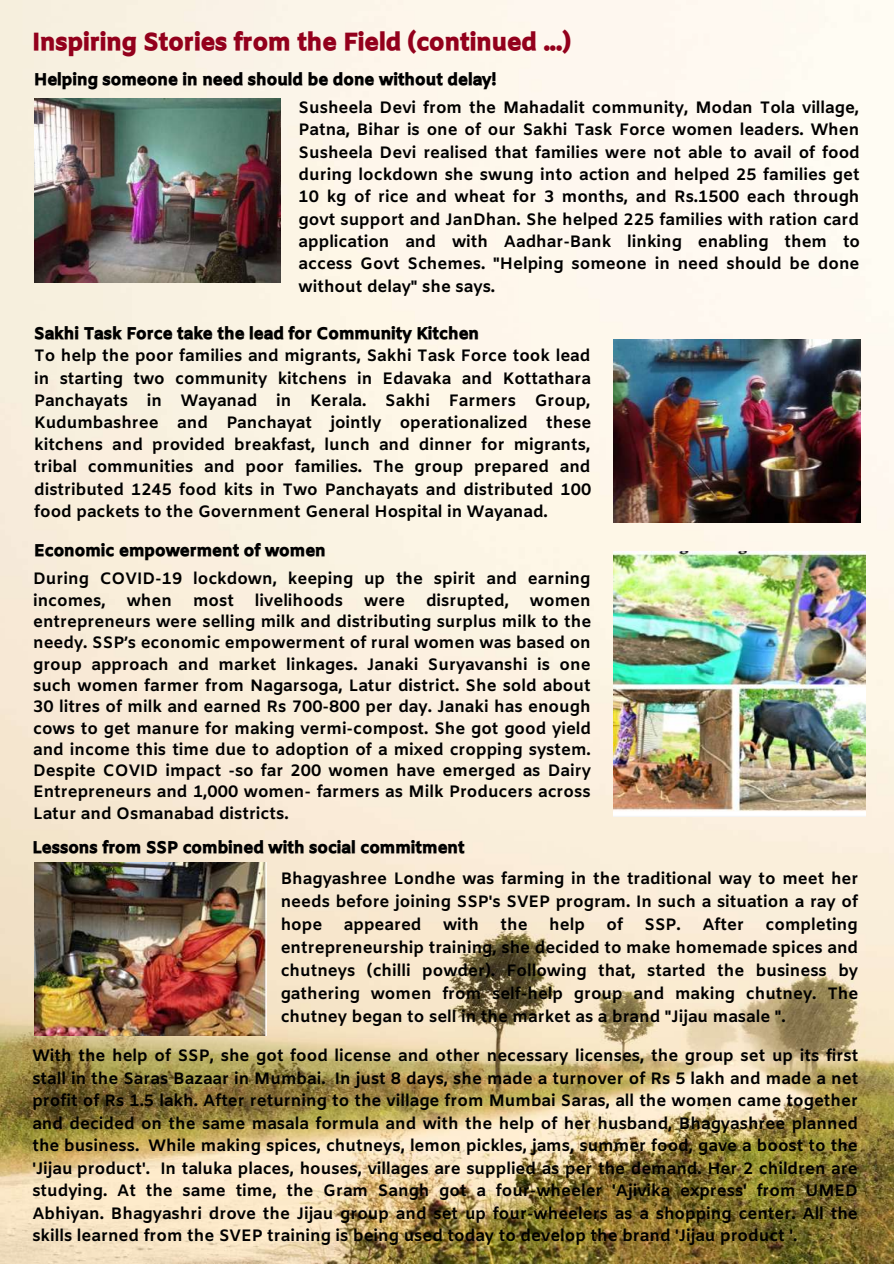
<style>
.page{position:relative;width:894px;height:1264px;background:#fff}
.page>*{position:absolute;margin:0;border:0;box-sizing:border-box;transform-origin:0 0}
.t1{font:24px "CA Generated";color:#93001c}
.t2{font:700 16.5px/21.3px "Amiko";color:#000;text-align:justify}
.t3{font:16.5px "CA Generated";color:#000}
</style>
<div class="page">
<img style="left:0;top:0;width:893px;height:1263px">
<img style="left:34px;top:99px;width:247px;height:183px">
<img style="left:613px;top:339px;width:247px;height:183px">
<img style="left:34px;top:862px;width:233px;height:173px">
<img style="left:613px;top:552px;width:252px;height:264px">
<h1 class="t1" style="left:33px;top:28px;width:539px">Inspiring Stories from the Field (continued ...)</h1>
<p class="t3" style="left:34px;top:69px;width:464px">Helping someone in need should be done without delay!</p>
<p class="t2" style="left:298px;top:97px;width:563px;line-height:22.4px">Susheela Devi from the Mahadalit community, Modan Tola village, Patna, Bihar is one of our Sakhi Task Force women leaders. When Susheela Devi realised that families were not able to avail of food during lockdown she swung into action and helped 25 families get 10 kg of rice and wheat for 3 months, and Rs.1500 each through govt support and JanDhan. She helped 225 families with ration card application and with Aadhar-Bank linking enabling them to access Govt Schemes. "Helping someone in need should be done without delay" she says.</p>
<p class="t3" style="left:34px;top:323px;width:446px">Sakhi Task Force take the lead for Community Kitchen</p>
<p class="t2" style="left:34px;top:346px;width:558px;line-height:22.2px">To help the poor families and migrants, Sakhi Task Force took lead in starting two community kitchens in Edavaka and Kottathara Panchayats in Wayanad in Kerala. Sakhi Farmers Group, Kudumbashree and Panchayat jointly operationalized these kitchens and provided breakfast, lunch and dinner for migrants, tribal communities and poor families. The group prepared and distributed 1245 food kits in Two Panchayats and distributed 100 food packets to the Government General Hospital in Wayanad.</p>
<p class="t3" style="left:34px;top:541px;width:293px">Economic empowerment of women</p>
<p class="t2" style="left:33px;top:569px;width:558px">During COVID-19 lockdown, keeping up the spirit and earning incomes,</p>
<p class="t2" style="left:127px;top:590px;width:47px">when</p>
<p class="t2" style="left:193px;top:590px;width:42px">most</p>
<p class="t2" style="left:255px;top:590px;width:90px">livelihoods</p>
<p class="t2" style="left:364px;top:590px;width:42px">were</p>
<p class="t2" style="left:426px;top:590px;width:84px">disrupted,</p>
<p class="t2" style="left:33px;top:590px;width:559px;text-indent:496px">women entrepreneurs were selling milk and distributing surplus milk to the needy. SSP’s economic empowerment of rural women was based on group approach and market linkages. Janaki Suryavanshi is one such women farmer from Nagarsoga, Latur district. She sold about 30 litres of milk and earned Rs 700-800 per day. Janaki has enough cows to get manure for making vermi-compost. She got good yield and income this time due to adoption of a mixed cropping system.<br>Despite COVID impact -so far 200 women have emerged as Dairy Entrepreneurs and 1,000 women- farmers as Milk Producers across Latur and Osmanabad districts.</p>
<p class="t3" style="left:32px;top:837px;width:434px">Lessons from SSP combined with social commitment</p>
<p class="t2" style="left:281px;top:868px;width:579px;line-height:23.1px">Bhagyashree Londhe was farming in the traditional way to meet her needs before joining SSP's SVEP program. In such a situation a ray of hope</p>
<p class="t2" style="left:281px;top:914px;width:579px;line-height:23.1px;text-indent:484px">completing entrepreneurship training, she decided to make homemade spices and chutneys (chilli powder). Following that, started the business by gathering women from self-help group and making chutney. The chutney began to sell in the market as a brand "Jijau masale ".</p>
<p class="t2" style="left:32px;top:1045px;width:827px;line-height:22.5px">With the help of SSP, she got food license and other necessary licenses, the group set up its first stall in the Saras Bazaar in Mumbai. In just 8 days, she made a turnover of Rs 5 lakh and made a net profit of Rs 1.5 lakh. After returning to the village from Mumbai Saras, all the women came together and decided on the same masala formula and with the help of her husband, Bhagyashree planned the business. While making spices, chutneys, lemon pickles, jams, summer food, gave a boost to the 'Jijau product'. In taluka places, houses, villages are supplied as per the demand. Her 2 children are studying. At the same time, the Gram Sangh got a four-wheeler 'Ajivika express' from UMED Abhiyan. Bhagyashri drove the Jijau group and set up four-wheelers as a shopping center. All the skills learned from the SVEP training is being used today to develop the brand 'Jijau product '.</p>
<p class="t2" style="left:344px;top:915px;width:79px">appeared</p>
<p class="t2" style="left:443px;top:915px;width:37px">with</p>
<p class="t2" style="left:500px;top:915px;width:29px">the</p>
<p class="t2" style="left:549px;top:915px;width:37px">help</p>
<p class="t2" style="left:606px;top:915px;width:18px">of</p>
<p class="t2" style="left:644px;top:915px;width:38px">SSP.</p>
<p class="t2" style="left:702px;top:915px;width:43px">After</p>
</div>
